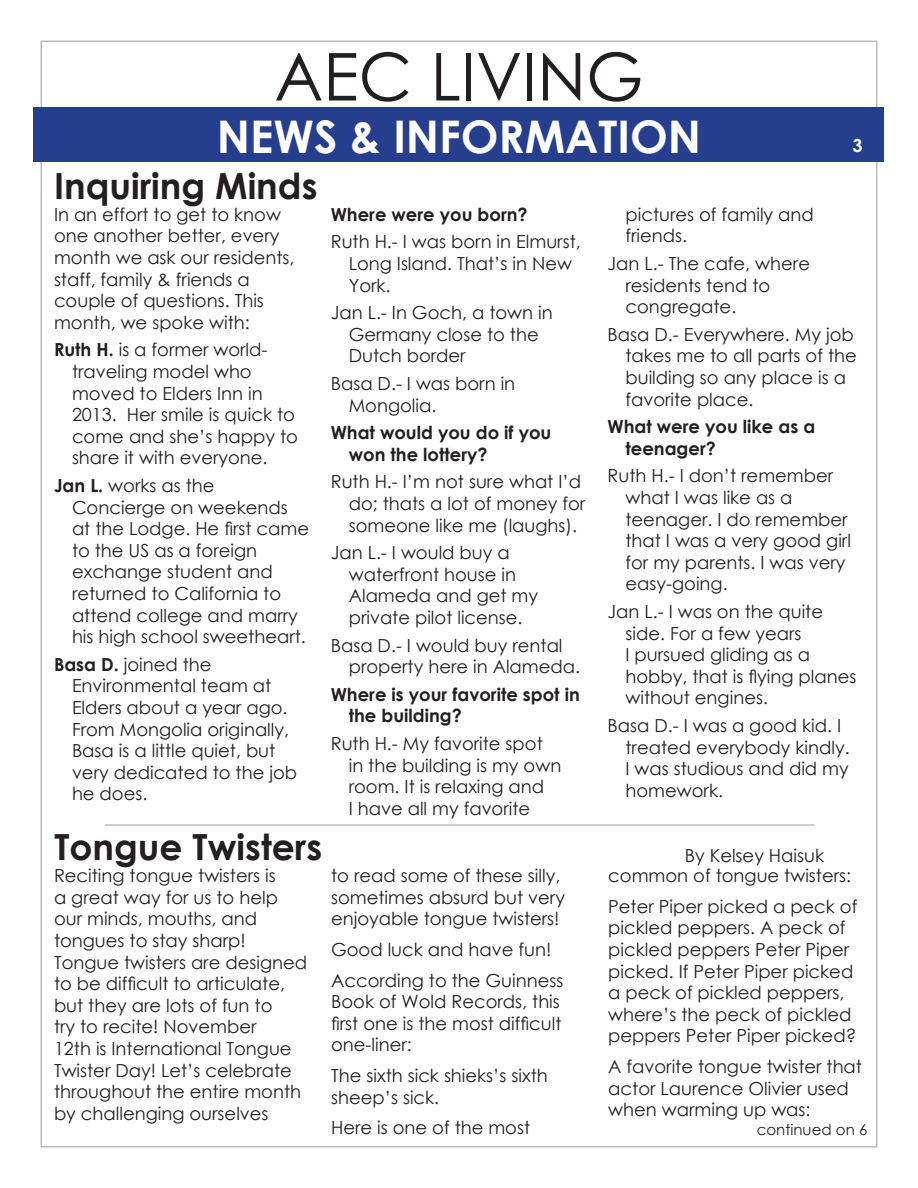
<style>
.page{position:relative;width:918px;height:1188px;background:#fff}
.page>*{position:absolute;margin:0;border:0;box-sizing:border-box;transform-origin:0 0}
.t1{font:66px "Century Gothic";color:#231f20}
.t2{font:700 45px "Century Gothic";color:#fff}
.t3{font:700 36px "Century Gothic";color:#231f20}
.t4{font:18px/21.6px "Century Gothic";color:#231f20}
.t5{font:700 18px/21.6px "Century Gothic";color:#231f20}
.t6{font:700 18px "Century Gothic";color:#fff}
.t7{font:15px "Century Gothic";color:#231f20}
.s1{font-weight:700}
</style>
<div class="page">
<div style="left:34px;top:108px;width:850px;height:54px;background:#253f8e"></div>
<hr style="left:105px;top:824px;width:709px;height:2px;background:#bcbdc0">
<p class="t1" style="left:274px;top:31px;width:371px">AEC LIVING</p>
<p class="t2" style="left:217px;top:102px;width:486px">NEWS &amp; INFORMATION</p>
<p class="t6" style="left:852px;top:131px;width:12px">3</p>
<p class="t3" style="left:54px;top:158px;width:265px">Inquiring Minds</p>
<p class="t4" style="left:54px;top:203px;width:242px">In an effort to get to know one another better, every month we ask our residents, staff, family &amp; friends a couple of questions. This month, we spoke with:</p>
<p class="t4" style="left:72px;top:339px;width:227px;text-indent:-18px"><span class="s1">Ruth H.</span> is a former world&shy;traveling model who moved to Elders Inn in<br>2013. Her smile is quick to come and she’s happy to share it with everyone.</p>
<p class="t4" style="left:72px;top:474px;width:239px;text-indent:-18px"><span class="s1">Jan L.</span> works as the<br>Concierge on weekends at the Lodge. He first came to the US as a foreign exchange student and returned to California to attend college and marry his high school sweetheart.</p>
<p class="t4" style="left:72px;top:653px;width:227px;text-indent:-18px"><span class="s1">Basa D.</span> joined the<br>Environmental team at<br>Elders about a year ago.<br>From Mongolia originally,<br>Basa is a little quiet, but very dedicated to the job he does.</p>
<p class="t3" style="left:54px;top:820px;width:269px">Tongue Twisters</p>
<p class="t4" style="left:54px;top:865px;width:255px">Reciting tongue twisters is<br>a great way for us to help our minds, mouths, and tongues to stay sharp!<br>Tongue twisters are designed to be difficult to articulate, but they are lots of fun to<br>try to recite! November<br>12th is International Tongue<br>Twister Day! Let’s celebrate throughout the entire month by challenging ourselves</p>
<p class="t5" style="left:331px;top:203px;width:198px">Where were you born?</p>
<p class="t4" style="left:349px;top:231px;width:234px;text-indent:-18px">Ruth H.- I was born in Elmurst,<br>Long Island. That’s in New<br>York.</p>
<p class="t4" style="left:349px;top:302px;width:205px;text-indent:-18px">Jan L.- In Goch, a town in<br>Germany close to the<br>Dutch border</p>
<p class="t4" style="left:349px;top:372px;width:168px;text-indent:-18px">Basa D.- I was born in<br>Mongolia.</p>
<p class="t5" style="left:349px;top:421px;width:204px;text-indent:-18px">What would you do if you won the lottery?</p>
<p class="t4" style="left:349px;top:471px;width:238px;text-indent:-18px">Ruth H.- I’m not sure what I’d do; thats a lot of money for someone like me (laughs).</p>
<p class="t4" style="left:349px;top:542px;width:191px;text-indent:-18px">Jan L.- I would buy a waterfront house in<br>Alameda and get my private pilot license.</p>
<p class="t4" style="left:349px;top:634px;width:233px;text-indent:-18px">Basa D.- I would buy rental property here in Alameda.</p>
<p class="t5" style="left:349px;top:683px;width:233px;text-indent:-18px">Where is your favorite spot in the building?</p>
<p class="t4" style="left:349px;top:732px;width:214px;text-indent:-18px">Ruth H.- My favorite spot in the building is my own room. It is relaxing and<br>I have all my favorite</p>
<p class="t4" style="left:331px;top:865px;width:235px">to read some of these silly, sometimes absurd but very enjoyable tongue twisters!</p>
<p class="t4" style="left:331px;top:938px;width:222px">Good luck and have fun!</p>
<p class="t4" style="left:331px;top:969px;width:234px">According to the Guinness<br>Book of Wold Records, this first one is the most difficult one-liner:</p>
<p class="t4" style="left:331px;top:1064px;width:218px">The sixth sick shieks’s sixth sheep’s sick.</p>
<p class="t4" style="left:331px;top:1117px;width:201px">Here is one of the most</p>
<p class="t4" style="left:626px;top:203px;width:190px">pictures of family and friends.</p>
<p class="t4" style="left:626px;top:252px;width:186px;text-indent:-18px">Jan L.- The cafe, where residents tend to congregate.</p>
<p class="t4" style="left:626px;top:323px;width:233px;text-indent:-18px">Basa D.- Everywhere. My job takes me to all parts of the building so any place is a favorite place.</p>
<p class="t5" style="left:626px;top:415px;width:191px;text-indent:-18px">What were you like as a teenager?</p>
<p class="t4" style="left:626px;top:465px;width:227px;text-indent:-18px">Ruth H.- I don’t remember what I was like as a teenager. I do remember that I was a very good girl for my parents. I was very easy-going.</p>
<p class="t4" style="left:626px;top:600px;width:232px;text-indent:-18px">Jan L.- I was on the quite side. For a few years<br>I pursued gliding as a hobby, that is flying planes without engines.</p>
<p class="t4" style="left:626px;top:714px;width:226px;text-indent:-18px">Basa D.- I was a good kid. I treated everybody kindly.<br>I was studious and did my homework.</p>
<p class="t4" style="left:685px;top:844px;width:141px">By Kelsey Haisuk</p>
<p class="t4" style="left:608px;top:865px;width:244px">common of tongue twisters:</p>
<p class="t4" style="left:608px;top:895px;width:251px">Peter Piper picked a peck of pickled peppers. A peck of pickled peppers Peter Piper picked. If Peter Piper picked a peck of pickled peppers, where’s the peck of pickled peppers Peter Piper picked?</p>
<p class="t4" style="left:608px;top:1055px;width:255px">A favorite tongue twister that actor Laurence Olivier used when warming up was:</p>
<p class="t7" style="left:757px;top:1119px;width:112px">continued on 6</p>
</div>
